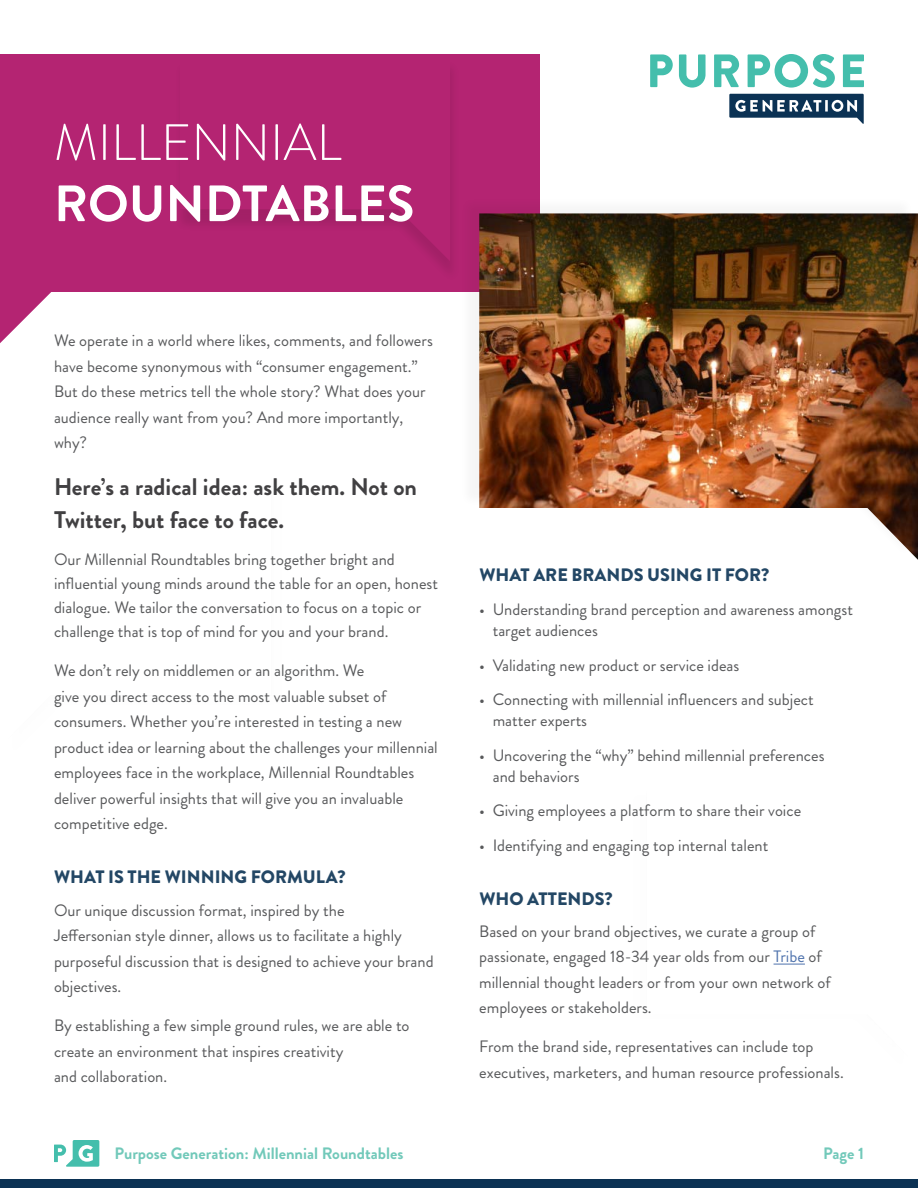
<style>
.page{position:relative;width:918px;height:1188px;background:#fff}
.page>*{position:absolute;margin:0;border:0;box-sizing:border-box;transform-origin:0 0}
.t1{font:700 51px "Brandon Grotesque";color:#fff}
.t2{font:300 51px "Brandon Grotesque";color:#fff}
.t3{font:700 24px/33px "Brandon Grotesque";color:#414042}
.t4{font:900 18px "Brandon Grotesque";color:#234765}
.t5{font:16.5px/25.5px "Brandon Grotesque";color:#58595b}
.t6{font:700 16.5px "Brandon Grotesque";color:#72c9ba}
.s1{color:#4f73ad}
</style>
<div class="page">
<div style="left:0;top:54px;width:540px;height:237px;background:#b42472"></div>
<svg style="left:0;top:291px;width:74px;height:52px"></svg>
<hr style="left:774px;top:964px;width:31px;height:1px;background:#4f73ad">
<svg style="left:183px;top:209px;width:266px;height:52px"></svg>
<svg style="left:650px;top:54px;width:23px;height:33px"></svg>
<svg style="left:679px;top:54px;width:27px;height:34px"></svg>
<svg style="left:714px;top:54px;width:25px;height:33px"></svg>
<svg style="left:748px;top:54px;width:87px;height:34px"></svg>
<svg style="left:843px;top:54px;width:21px;height:33px"></svg>
<svg style="left:729px;top:94px;width:135px;height:30px"></svg>
<div style="left:459px;top:197px;width:455px;height:361px;background:#000;opacity:.04"></div>
<img style="left:479px;top:213px;width:439px;height:347px">
<svg style="left:54px;top:1140px;width:45px;height:27px"></svg>
<div style="left:0;top:1180px;width:918px;height:8px;background:#0b3254"></div>
<h1 class="t2" style="left:54px;top:108px;width:289px">MILLENNIAL</h1>
<h1 class="t1" style="left:54px;top:168px;width:362px">ROUNDTABLES</h1>
<p class="t5" style="left:54px;top:328px;width:380px">We operate in a world where likes, comments, and followers have become synonymous with “consumer engagement.” But do these metrics tell the whole story? What does your audience really want from you? And more importantly, why?</p>
<h2 class="t3" style="left:54px;top:470px;width:365px">Here’s a radical idea: ask them. Not on<br>Twitter, but face to face.</h2>
<p class="t5" style="left:54px;top:548px;width:386px;line-height:24px">Our Millennial Roundtables bring together bright and influential young minds around the table for an open, honest dialogue. We tailor the conversation to focus on a topic or challenge that is top of mind for you and your brand.</p>
<p class="t5" style="left:54px;top:658px;width:385px">We don’t rely on middlemen or an algorithm. We<br>give you direct access to the most valuable subset of consumers. Whether you’re interested in testing a new product idea or learning about the challenges your millennial employees face in the workplace, Millennial Roundtables deliver powerful insights that will give you an invaluable competitive edge.</p>
<p class="t4" style="left:54px;top:864px;width:293px">WHAT IS THE WINNING FORMULA?</p>
<p class="t5" style="left:54px;top:897px;width:381px">Our unique discussion format, inspired by the<br>Jeffersonian style dinner, allows us to facilitate a highly purposeful discussion that is designed to achieve your brand objectives.</p>
<p class="t5" style="left:54px;top:1013px;width:357px">By establishing a few simple ground rules, we are able to create an environment that inspires creativity<br>and collaboration.</p>
<p class="t4" style="left:479px;top:562px;width:291px">WHAT ARE BRANDS USING IT FOR?</p>
<p class="t5" style="left:493px;top:599px;width:362px;line-height:21px;text-indent:-13px">• Understanding brand perception and awareness amongst target audiences</p>
<p class="t5" style="left:479px;top:653px;width:262px">• Validating new product or service ideas</p>
<p class="t5" style="left:493px;top:689px;width:323px;line-height:21px;text-indent:-13px">• Connecting with millennial influencers and subject matter experts</p>
<p class="t5" style="left:493px;top:745px;width:333px;line-height:21px;text-indent:-13px">• Uncovering the “why” behind millennial preferences and behaviors</p>
<p class="t5" style="left:479px;top:798px;width:324px">• Giving employees a platform to share their voice</p>
<p class="t5" style="left:479px;top:833px;width:291px">• Identifying and engaging top internal talent</p>
<p class="t4" style="left:479px;top:886px;width:135px">WHO ATTENDS?</p>
<p class="t5" style="left:479px;top:919px;width:353px">Based on your brand objectives, we curate a group of passionate, engaged 18-34 year olds from our <span class="s1">Tribe</span> of millennial thought leaders or from your own network of employees or stakeholders.</p>
<p class="t5" style="left:479px;top:1034px;width:366px">From the brand side, representatives can include top executives, marketers, and human resource professionals.</p>
<p class="t6" style="left:115px;top:1142px;width:290px">Purpose Generation: Millennial Roundtables</p>
<p class="t6" style="left:823px;top:1142px;width:42px">Page 1</p>
</div>
